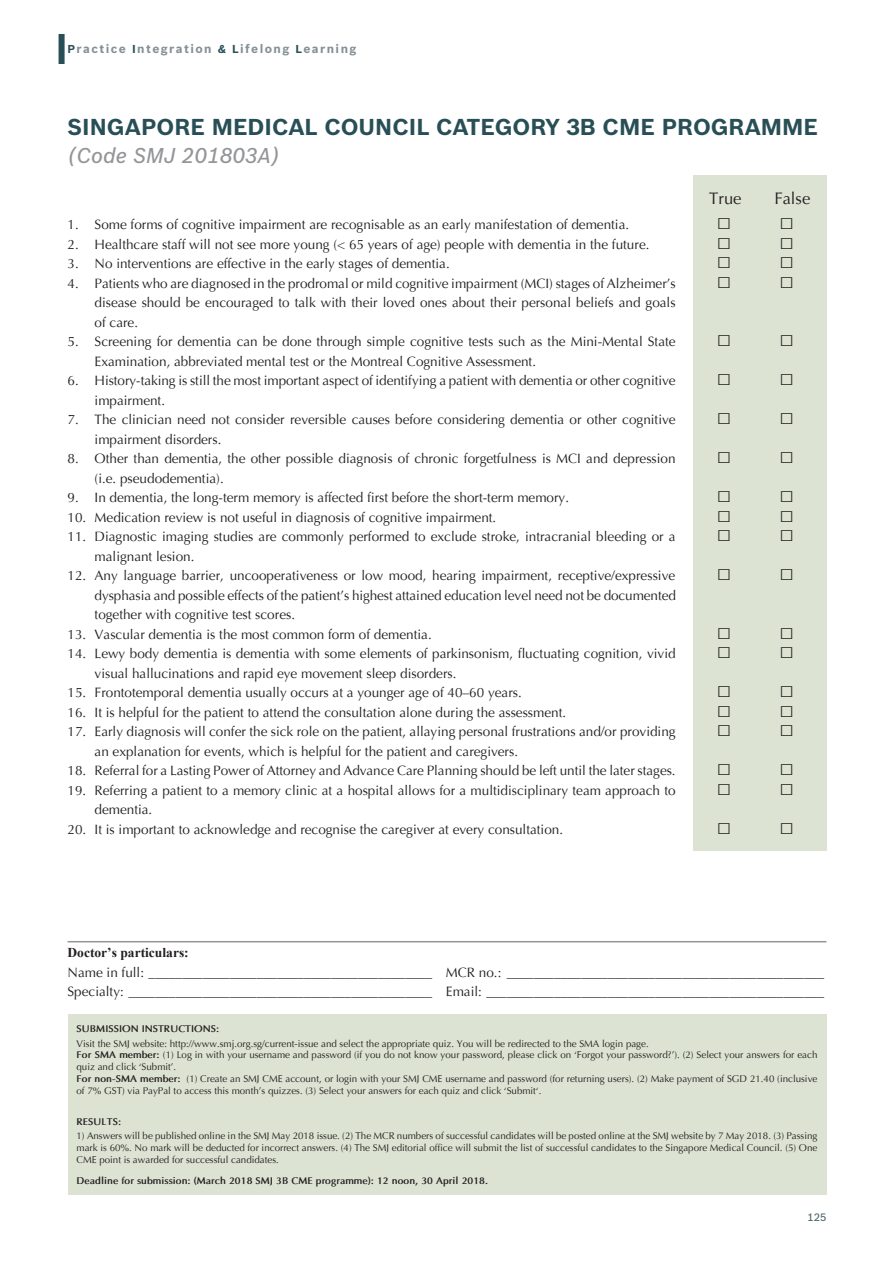
<style>
.page{position:relative;width:894px;height:1263px;background:#fff}
.page>*{position:absolute;margin:0;border:0;box-sizing:border-box;transform-origin:0 0}
.CME_OP_BOX{font:24px "Times New Roman";color:#231f20}
.CME_P_AT{font:700 22.5px "Bosch Sans";color:#284f56}
.CME_CODE{font:italic 500 21px "Bosch Sans";color:#939598}
.CME_OP_H{font:16.5px "Optima";color:#231f20}
.CME_Q_1{font:13.5px/19.5px "Optima";color:#231f20}
.DOC_D{font:13.5px "Optima";color:#231f20}
.DOC_D_H{font:700 13.5px "Times New Roman";color:#231f20}
.t1{font:700 12px "Bosch Sans";letter-spacing:.12em;color:#849096}
.t2{font:500 10.5px "Bosch Sans";color:#4f676d}
.DOC_TX{font:9.75px/11.7px "Optima";color:#231f20}
.DOC_TX-2{font:700 9.75px "Optima";color:#231f20}
.DOC_H{font:700 9.75px "Optima";color:#231f20}
.s1{font-size:11.25px;color:#284f56}
.s2{font-weight:700}
</style>
<div class="page">
<div style="left:58px;top:34px;width:7px;height:30px;background:#284f56"></div>
<hr style="left:68px;top:941px;width:758px;height:1px;background:#939598">
<div style="left:68px;top:1014px;width:758px;height:180px;background:#dce3d3"></div>
<div style="left:692px;top:175px;width:134px;height:675px;background:#dce3d3"></div>
<p class="t1" style="left:68px;top:42px;width:290px"><span class="s1">P</span>ractice <span class="s1">I</span>ntegration <span class="s1">&amp; L</span>ifelong <span class="s1">L</span>earning</p>
<p class="CME_P_AT" style="left:68px;top:113px;width:751px">SINGAPORE MEDICAL COUNCIL CATEGORY 3B CME PROGRAMME</p>
<p class="CME_CODE" style="left:68px;top:142px;width:213px">(Code SMJ 201803A)</p>
<p class="CME_OP_H" style="left:709px;top:188px;width:34px">True</p>
<p class="CME_OP_H" style="left:774px;top:188px;width:37px">False</p>
<p class="CME_OP_BOX" style="left:716px;top:204px;width:78px">□ □</p>
<p class="CME_OP_BOX" style="left:716px;top:224px;width:78px">□ □</p>
<p class="CME_OP_BOX" style="left:716px;top:243px;width:78px">□ □</p>
<p class="CME_OP_BOX" style="left:716px;top:263px;width:78px">□ □</p>
<p class="CME_Q_1" style="left:68px;top:215px;width:563px">1. Some forms of cognitive impairment are recognisable as an early manifestation of dementia.</p>
<p class="CME_Q_1" style="left:68px;top:234px;width:583px">2. Healthcare staff will not see more young (&lt; 65 years of age) people with dementia in the future.</p>
<p class="CME_Q_1" style="left:68px;top:254px;width:383px">3. No interventions are effective in the early stages of dementia.</p>
<p class="CME_Q_1" style="left:94px;top:273px;width:582px;text-align:justify;text-indent:-27px">4. Patients who are diagnosed in the prodromal or mild cognitive impairment (MCI) stages of Alzheimer’s disease should be encouraged to talk with their loved ones about their personal beliefs and goals of care.</p>
<p class="CME_Q_1" style="left:94px;top:332px;width:582px;text-indent:-27px">5. Screening for dementia can be done through simple cognitive tests such as the Mini-Mental State<br>Examination, abbreviated mental test or the Montreal Cognitive Assessment.</p>
<p class="CME_Q_1" style="left:94px;top:371px;width:582px;text-indent:-27px">6. History-taking is still the most important aspect of identifying a patient with dementia or other cognitive impairment.</p>
<p class="CME_Q_1" style="left:94px;top:410px;width:582px;text-indent:-27px">7. The clinician need not consider reversible causes before considering dementia or other cognitive impairment disorders.</p>
<p class="CME_Q_1" style="left:94px;top:449px;width:582px;text-indent:-27px">8. Other than dementia, the other possible diagnosis of chronic forgetfulness is MCI and depression (i.e. pseudodementia).</p>
<p class="CME_Q_1" style="left:68px;top:488px;width:503px">9. In dementia, the long-term memory is affected first before the short-term memory.</p>
<p class="CME_Q_1" style="left:68px;top:507px;width:430px">10. Medication review is not useful in diagnosis of cognitive impairment.</p>
<p class="CME_Q_1" style="left:94px;top:527px;width:582px;text-indent:-27px">11. Diagnostic imaging studies are commonly performed to exclude stroke, intracranial bleeding or a malignant lesion.</p>
<p class="CME_Q_1" style="left:94px;top:566px;width:582px;text-align:justify;text-indent:-27px">12. Any language barrier, uncooperativeness or low mood, hearing impairment, receptive/expressive dysphasia and possible effects of the patient’s highest attained education level need not be documented together with cognitive test scores.</p>
<p class="CME_Q_1" style="left:68px;top:624px;width:365px">13. Vascular dementia is the most common form of dementia.</p>
<p class="CME_Q_1" style="left:94px;top:644px;width:582px;text-indent:-27px">14. Lewy body dementia is dementia with some elements of parkinsonism, fluctuating cognition, vivid visual hallucinations and rapid eye movement sleep disorders.</p>
<p class="CME_Q_1" style="left:68px;top:683px;width:455px">15. Frontotemporal dementia usually occurs at a younger age of 40–60 years.</p>
<p class="CME_Q_1" style="left:68px;top:702px;width:500px">16. It is helpful for the patient to attend the consultation alone during the assessment.</p>
<p class="CME_Q_1" style="left:94px;top:722px;width:582px;text-indent:-27px">17. Early diagnosis will confer the sick role on the patient, allaying personal frustrations and/or providing an explanation for events, which is helpful for the patient and caregivers.</p>
<p class="CME_Q_1" style="left:68px;top:761px;width:609px">18. Referral for a Lasting Power of Attorney and Advance Care Planning should be left until the later stages.</p>
<p class="CME_Q_1" style="left:94px;top:780px;width:582px;text-indent:-27px">19. Referring a patient to a memory clinic at a hospital allows for a multidisciplinary team approach to dementia.</p>
<p class="CME_Q_1" style="left:68px;top:819px;width:497px">20. It is important to acknowledge and recognise the caregiver at every consultation.</p>
<p class="CME_OP_BOX" style="left:716px;top:321px;width:78px">□ □</p>
<p class="CME_OP_BOX" style="left:716px;top:360px;width:78px">□ □</p>
<p class="CME_OP_BOX" style="left:716px;top:399px;width:78px">□ □</p>
<p class="CME_OP_BOX" style="left:716px;top:438px;width:78px">□ □</p>
<p class="CME_OP_BOX" style="left:716px;top:477px;width:78px">□ □</p>
<p class="CME_OP_BOX" style="left:716px;top:497px;width:78px">□ □</p>
<p class="CME_OP_BOX" style="left:716px;top:516px;width:78px">□ □</p>
<p class="CME_OP_BOX" style="left:716px;top:555px;width:78px">□ □</p>
<p class="CME_OP_BOX" style="left:716px;top:614px;width:78px">□ □</p>
<p class="CME_OP_BOX" style="left:716px;top:633px;width:78px">□ □</p>
<p class="CME_OP_BOX" style="left:716px;top:672px;width:78px">□ □</p>
<p class="CME_OP_BOX" style="left:716px;top:692px;width:78px">□ □</p>
<p class="CME_OP_BOX" style="left:716px;top:711px;width:78px">□ □</p>
<p class="CME_OP_BOX" style="left:716px;top:750px;width:78px">□ □</p>
<p class="CME_OP_BOX" style="left:716px;top:770px;width:78px">□ □</p>
<p class="CME_OP_BOX" style="left:716px;top:809px;width:78px">□ □</p>
<p class="DOC_D_H" style="left:68px;top:943px;width:123px">Doctor’s particulars:</p>
<p class="DOC_D" style="left:68px;top:964px;width:435px">Name in full: __________________________________________ MCR no.:</p>
<p class="DOC_D" style="left:68px;top:983px;width:416px">Specialty: _____________________________________________ Email:</p>
<p class="DOC_H" style="left:76px;top:1022px;width:144px">SUBMISSION INSTRUCTIONS:</p>
<p class="DOC_TX" style="left:76px;top:1037px;width:573px">Visit the SMJ website: http://www.smj.org.sg/current-issue and select the appropriate quiz. You will be redirected to the SMA login page.</p>
<p class="DOC_TX" style="left:76px;top:1049px;width:742px"><span class="s2">For SMA member:</span> (1) Log in with your username and password (if you do not know your password, please click on ‘Forgot your password?’). (2) Select your answers for each quiz and click ‘Submit’.</p>
<p class="DOC_TX" style="left:76px;top:1072px;width:742px"><span class="s2">For non-SMA member:</span> (1) Create an SMJ CME account, or login with your SMJ CME username and password (for returning users). (2) Make payment of SGD 21.40 (inclusive of 7% GST) via PayPal to access this month’s quizzes. (3) Select your answers for each quiz and click ‘Submit‘.</p>
<p class="DOC_H" style="left:76px;top:1115px;width:46px">RESULTS:</p>
<p class="DOC_TX" style="left:76px;top:1130px;width:742px;text-align:justify">1) Answers will be published online in the SMJ May 2018 issue. (2) The MCR numbers of successful candidates will be posted online at the SMJ website by 7 May 2018. (3) Passing mark is 60%. No mark will be deducted for incorrect answers. (4) The SMJ editorial office will submit the list of successful candidates to the Singapore Medical Council. (5) One CME point is awarded for successful candidates.</p>
<p class="DOC_TX-2" style="left:76px;top:1174px;width:413px">Deadline for submission: (March 2018 SMJ 3B CME programme): 12 noon, 30 April 2018.</p>
<p class="t2" style="left:807px;top:1211px;width:20px">125</p>
</div>
